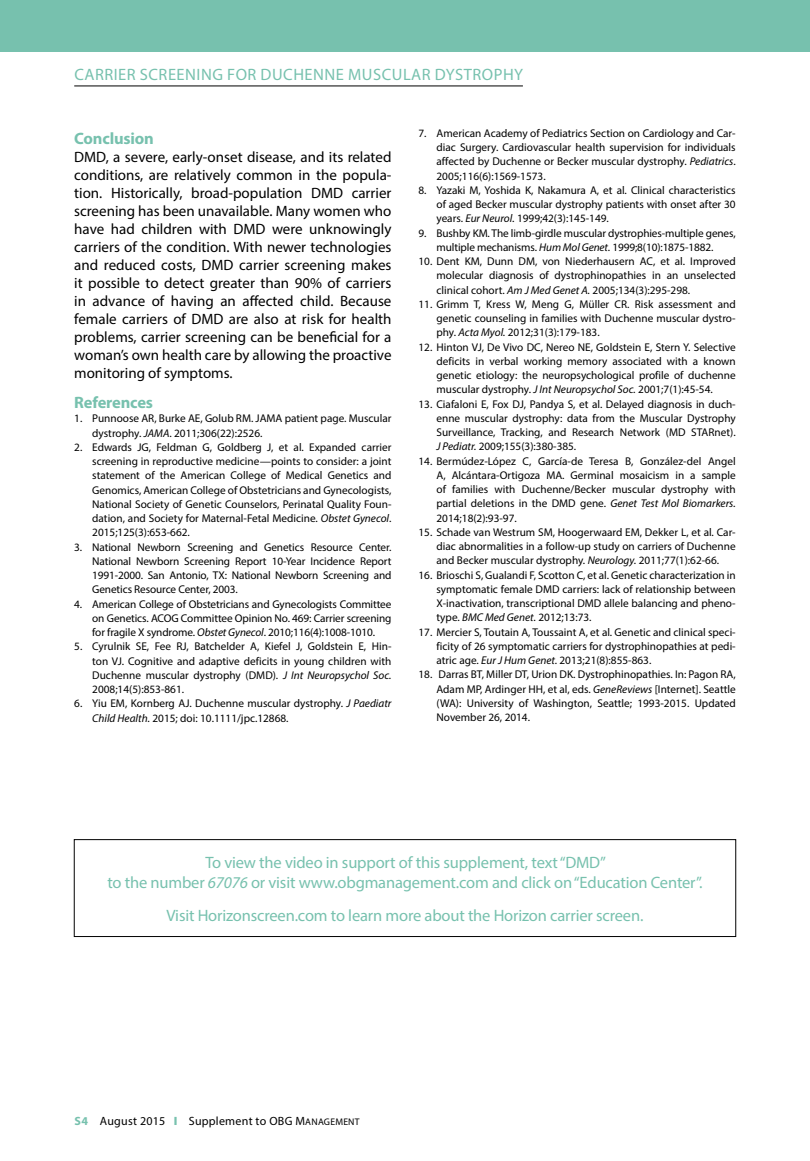
<style>
.page{position:relative;width:810px;height:1161px;background:#fff}
.page>*{position:absolute;margin:0;border:0;box-sizing:border-box;transform-origin:0 0}
.t1{font:16.5px/19.5px "Myriad Pro";letter-spacing:-.01em;color:#77c1ae;text-align:center}
.t2{font:16.5px "Myriad Pro";letter-spacing:.03em;color:#77c1ae}
.t3{font:700 16.5px "Myriad Pro";letter-spacing:-.01em;color:#77c1ae}
.t4{font:15px/18px "Myriad Pro";color:#000;text-align:justify}
.t5{font:12px "Myriad Pro";letter-spacing:.02em;color:#000}
.t6{font:11.25px/14.2px "Myriad Pro";color:#000;text-align:justify}
.s1{font-style:italic}
.s2{font-weight:700;color:#77c1ae}
.s3{font-weight:900;color:#77c1ae}
.s4{font-family:"Myriad Pro Regular SC800"}
.s5{font-family:"Myriad Pro Regular SC800";font-size:9.6px}
</style>
<div class="page">
<div style="left:0;top:0;width:810px;height:52px;background:#77c1ae"></div>
<hr style="left:74px;top:86px;width:449px;height:1px;background:#000">
<div style="left:74px;top:839px;width:662px;height:98px;border:1px solid #000"></div>
<h1 class="t2" style="left:74px;top:65px;width:450px">CARRIER SCREENING FOR DUCHENNE MUSCULAR DYSTROPHY</h1>
<h1 class="t3" style="left:74px;top:128px;width:81px">Conclusion</h1>
<p class="t4" style="left:74px;top:148px;width:319px">DMD, a severe, early-onset disease, and its related conditions, are relatively common in the popula&shy;tion. Historically, broad-population DMD carrier screening has been unavailable. Many women who have had children with DMD were unknowingly carriers of the condition. With newer technologies and reduced costs, DMD carrier screening makes it possible to detect greater than 90% of carriers in advance of having an affected child. Because female carriers of DMD are also at risk for health problems, carrier screening can be beneficial for a woman’s own health care by allowing the proactive monitoring of symptoms.</p>
<h1 class="t3" style="left:74px;top:392px;width:80px">References</h1>
<p class="t6" style="left:92px;top:411px;width:301px;text-indent:-18px">1. Punnoose AR, Burke AE, Golub RM. JAMA patient page. Muscular dystrophy. <span class="s1">JAMA</span>. 2011;306(22):2526.</p>
<p class="t6" style="left:92px;top:440px;width:301px;text-indent:-18px">2. Edwards JG, Feldman G, Goldberg J, et al. Expanded carrier screening in reproductive medicine—points to consider: a joint statement of the American College of Medical Genetics and Genomics, American College of Obstetricians and Gynecologists, National Society of Genetic Counselors, Perinatal Quality Foun&shy;dation, and Society for Maternal-Fetal Medicine. <span class="s1">Obstet Gynecol</span>.<br>2015;125(3):653-662.</p>
<p class="t6" style="left:92px;top:539px;width:301px;text-indent:-18px">3. National Newborn Screening and Genetics Resource Center.<br>National Newborn Screening Report 10-Year Incidence Report 1991-2000. San Antonio, TX: National Newborn Screening and Genetics Resource Center, 2003.</p>
<p class="t6" style="left:92px;top:596px;width:301px;text-indent:-18px">4. American College of Obstetricians and Gynecologists Committee on Genetics. ACOG Committee Opinion No. 469: Carrier screening for fragile X syndrome. <span class="s1">Obstet Gynecol</span>. 2010;116(4):1008-1010.</p>
<p class="t6" style="left:92px;top:639px;width:301px;text-indent:-18px">5. Cyrulnik SE, Fee RJ, Batchelder A, Kiefel J, Goldstein E, Hin&shy;ton VJ. Cognitive and adaptive deficits in young children with Duchenne muscular dystrophy (DMD). <span class="s1">J Int Neuropsychol Soc.<br></span>2008;14(5):853-861.</p>
<p class="t6" style="left:92px;top:696px;width:301px;text-indent:-18px">6. Yiu EM, Kornberg AJ. Duchenne muscular dystrophy. <span class="s1">J Paediatr<br>Child Health.</span> 2015; doi: 10.1111/jpc.12868.</p>
<p class="t6" style="left:436px;top:126px;width:301px;text-indent:-18px">7. American Academy of Pediatrics Section on Cardiology and Car&shy;diac Surgery. Cardiovascular health supervision for individuals affected by Duchenne or Becker muscular dystrophy. <span class="s1">Pediatrics</span>.<br>2005;116(6):1569-1573.</p>
<p class="t6" style="left:437px;top:183px;width:301px;text-indent:-18px">8. Yazaki M, Yoshida K, Nakamura A, et al. Clinical characteristics of aged Becker muscular dystrophy patients with onset after 30 years. <span class="s1">Eur Neurol</span>. 1999;42(3):145-149.</p>
<p class="t6" style="left:419px;top:225px;width:319px;text-align:center">9. Bushby KM. The limb-girdle muscular dystrophies-multiple genes, multiple mechanisms. <span class="s1">Hum Mol Genet</span>. 1999;8(10):1875-1882.</p>
<p class="t6" style="left:437px;top:254px;width:301px;text-indent:-18px">10. Dent KM, Dunn DM, von Niederhausern AC, et al. Improved molecular diagnosis of dystrophinopathies in an unselected clinical cohort. <span class="s1">Am J Med Genet A.</span> 2005;134(3):295-298.</p>
<p class="t6" style="left:437px;top:297px;width:301px;text-indent:-18px">11. Grimm T, Kress W, Meng G, Müller CR. Risk assessment and genetic counseling in families with Duchenne muscular dystro&shy;phy. <span class="s1">Acta Myol.</span> 2012;31(3):179-183.</p>
<p class="t6" style="left:437px;top:340px;width:301px;text-indent:-18px">12. Hinton VJ, De Vivo DC, Nereo NE, Goldstein E, Stern Y. Selective deficits in verbal working memory associated with a known genetic etiology: the neuropsychological profile of duchenne muscular dystrophy. <span class="s1">J Int Neuropsychol Soc.</span> 2001;7(1):45-54.</p>
<p class="t6" style="left:437px;top:397px;width:301px;text-indent:-18px">13. Ciafaloni E, Fox DJ, Pandya S, et al. Delayed diagnosis in duch&shy;enne muscular dystrophy: data from the Muscular Dystrophy Surveillance, Tracking, and Research Network (MD STARnet).<br><span class="s1">J Pediatr.</span> 2009;155(3):380-385.</p>
<p class="t6" style="left:437px;top:454px;width:301px;text-indent:-18px">14. Bermúdez-López C, García-de Teresa B, González-del Angel A, Alcántara-Ortigoza MA. Germinal mosaicism in a sample of families with Duchenne/Becker muscular dystrophy with partial deletions in the DMD gene. <span class="s1">Genet Test Mol Biomarkers.<br></span>2014;18(2):93-97.</p>
<p class="t6" style="left:437px;top:525px;width:301px;text-indent:-18px">15. Schade van Westrum SM, Hoogerwaard EM, Dekker L, et al. Car&shy;diac abnormalities in a follow-up study on carriers of Duchenne and Becker muscular dystrophy. <span class="s1">Neurology.</span> 2011;77(1):62-66.</p>
<p class="t6" style="left:437px;top:568px;width:301px;text-indent:-18px">16. Brioschi S, Gualandi F, Scotton C, et al. Genetic characterization in symptomatic female DMD carriers: lack of relationship between X-inactivation, transcriptional DMD allele balancing and pheno&shy;type. <span class="s1">BMC Med Genet.</span> 2012;13:73.</p>
<p class="t6" style="left:437px;top:625px;width:301px;text-indent:-18px">17. Mercier S, Toutain A, Toussaint A, et al. Genetic and clinical speci&shy;ficity of 26 symptomatic carriers for dystrophinopathies at pedi&shy;atric age. <span class="s1">Eur J Hum Genet.</span> 2013;21(8):855-863.</p>
<p class="t6" style="left:437px;top:667px;width:301px;text-indent:-18px">18. Darras BT, Miller DT, Urion DK. Dystrophinopathies. In: Pagon RA, Adam MP, Ardinger HH, et al, eds. <span class="s1">GeneReviews</span> [Internet]. Seattle (WA): University of Washington, Seattle; 1993-2015. Updated November 26, 2014.</p>
<h1 class="t1" style="left:107px;top:852px;width:597px">To view the video in support of this supplement, text “DMD”<br>to the number <span class="s1">67076</span> or visit www.obgmanagement.com and click on “Education Center”.</h1>
<h1 class="t1" style="left:167px;top:905px;width:478px">Visit Horizonscreen.com to learn more about the Horizon carrier screen.</h1>
<p class="t5" style="left:74px;top:1114px;width:287px"><span class="s2">S4</span> August 2015 <span class="s3">I</span> Supplement to OBG <span class="s4">M</span><span class="s5">ANAGEMENT</span></p>
</div>
